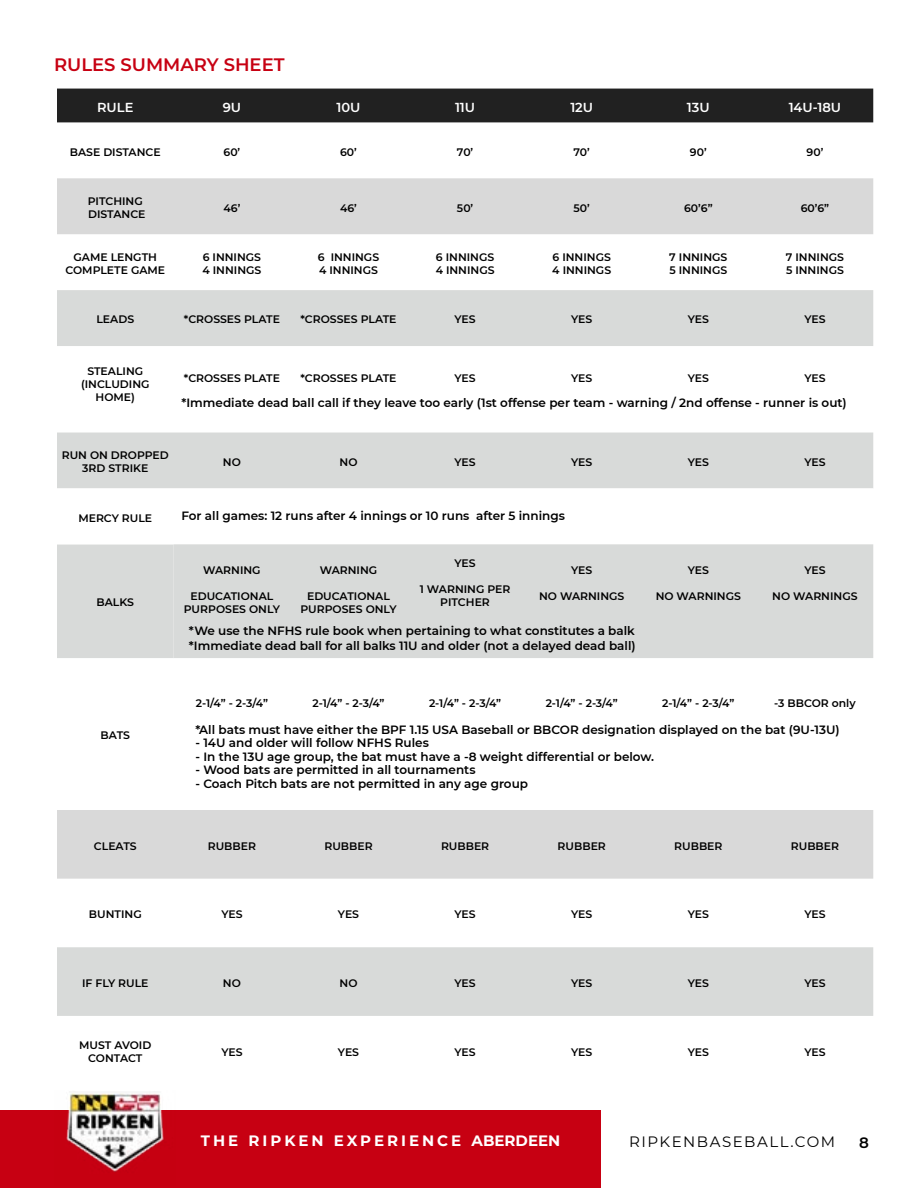
<style>
.page{position:relative;width:918px;height:1188px;background:#fff}
.page>*{position:absolute;margin:0;border:0;box-sizing:border-box;transform-origin:0 0}
.t1{font:600 18px "Montserrat";color:#c70012}
.t2{font:700 15px "Montserrat";letter-spacing:.2em;color:#fff}
.t3{font:15px "Montserrat";letter-spacing:.1em;color:#000}
.t4{font:600 15px "Montserrat";color:#000}
.t5{font:600 13.05px "Montserrat";color:#fff}
.t6{font:600 12px/15px "Montserrat";color:#000}
.t7{font:600 10.8px/13px "Montserrat";color:#000}
</style>
<div class="page">
<div style="left:0;top:1111px;width:600px;height:77px;background:#c70012"></div>
<img style="left:54px;top:1091px;width:122px;height:81px">
<div style="left:57px;top:89px;width:816px;height:33px;background:#212121"></div>
<div style="left:57px;top:178px;width:816px;height:56px;background:#d9d9d9"></div>
<svg style="left:57px;top:290px;width:816px;height:368px;fill:#d8dad9"></svg>
<svg style="left:57px;top:488px;width:816px;height:56px"></svg>
<div style="left:174px;top:544px;width:699px;height:114px;background:#d8dad9"></div>
<div style="left:57px;top:810px;width:816px;height:69px;background:#d9d9d9"></div>
<div style="left:57px;top:947px;width:816px;height:69px;background:#d8dad9"></div>
<h1 class="t1" style="left:54px;top:52px;width:232px">RULES SUMMARY SHEET</h1>
<p class="t5" style="left:97px;top:98px;width:38px">RULE</p>
<p class="t5" style="left:223px;top:98px;width:20px">9U</p>
<p class="t5" style="left:337px;top:98px;width:26px">10U</p>
<p class="t5" style="left:455px;top:98px;width:22px">11U</p>
<p class="t5" style="left:570px;top:98px;width:24px">12U</p>
<p class="t5" style="left:687px;top:98px;width:24px">13U</p>
<p class="t5" style="left:789px;top:98px;width:54px">14U-18U</p>
<p class="t7" style="left:70px;top:145px;width:92px">BASE DISTANCE</p>
<p class="t7" style="left:224px;top:145px;width:18px">60’</p>
<p class="t7" style="left:340px;top:145px;width:18px">60’</p>
<p class="t7" style="left:457px;top:145px;width:18px">70’</p>
<p class="t7" style="left:574px;top:145px;width:18px">70’</p>
<p class="t7" style="left:690px;top:145px;width:18px">90’</p>
<p class="t7" style="left:807px;top:145px;width:18px">90’</p>
<p class="t7" style="left:88px;top:194px;width:59px">PITCHING<br>DISTANCE</p>
<p class="t7" style="left:224px;top:201px;width:18px">46’</p>
<p class="t7" style="left:340px;top:201px;width:18px">46’</p>
<p class="t7" style="left:457px;top:201px;width:18px">50’</p>
<p class="t7" style="left:574px;top:201px;width:18px">50’</p>
<p class="t7" style="left:684px;top:201px;width:30px">60’6”</p>
<p class="t7" style="left:801px;top:201px;width:30px">60’6”</p>
<p class="t7" style="left:65px;top:250px;width:101px;text-align:center">GAME LENGTH<br>COMPLETE GAME</p>
<p class="t7" style="left:202px;top:250px;width:60px">6 INNINGS<br>4 INNINGS</p>
<p class="t7" style="left:318px;top:250px;width:63px">6 INNINGS<br>4 INNINGS</p>
<p class="t7" style="left:436px;top:250px;width:60px">6 INNINGS<br>4 INNINGS</p>
<p class="t7" style="left:552px;top:250px;width:60px">6 INNINGS<br>4 INNINGS</p>
<p class="t7" style="left:669px;top:250px;width:60px">7 INNINGS<br>5 INNINGS</p>
<p class="t7" style="left:786px;top:250px;width:60px">7 INNINGS<br>5 INNINGS</p>
<p class="t7" style="left:96px;top:313px;width:39px">LEADS</p>
<p class="t7" style="left:184px;top:313px;width:98px">*CROSSES PLATE</p>
<p class="t7" style="left:300px;top:313px;width:98px">*CROSSES PLATE</p>
<p class="t7" style="left:455px;top:313px;width:23px">YES</p>
<p class="t7" style="left:571px;top:313px;width:23px">YES</p>
<p class="t7" style="left:688px;top:313px;width:23px">YES</p>
<p class="t7" style="left:804px;top:313px;width:23px">YES</p>
<p class="t7" style="left:81px;top:364px;width:70px;text-align:center">STEALING (INCLUDING<br>HOME)</p>
<p class="t7" style="left:184px;top:371px;width:98px">*CROSSES PLATE</p>
<p class="t7" style="left:300px;top:371px;width:98px">*CROSSES PLATE</p>
<p class="t7" style="left:455px;top:371px;width:23px">YES</p>
<p class="t7" style="left:571px;top:371px;width:23px">YES</p>
<p class="t7" style="left:688px;top:371px;width:23px">YES</p>
<p class="t7" style="left:804px;top:371px;width:23px">YES</p>
<p class="t6" style="left:181px;top:395px;width:667px">*Immediate dead ball call if they leave too early (1st offense per team - warning / 2nd offense - runner is out)</p>
<p class="t7" style="left:62px;top:448px;width:109px;text-align:center">RUN ON DROPPED<br>3RD STRIKE</p>
<p class="t7" style="left:223px;top:455px;width:19px">NO</p>
<p class="t7" style="left:340px;top:455px;width:19px">NO</p>
<p class="t7" style="left:455px;top:455px;width:23px">YES</p>
<p class="t7" style="left:571px;top:455px;width:23px">YES</p>
<p class="t7" style="left:688px;top:455px;width:23px">YES</p>
<p class="t7" style="left:804px;top:455px;width:23px">YES</p>
<p class="t7" style="left:78px;top:511px;width:75px">MERCY RULE</p>
<p class="t7" style="left:97px;top:596px;width:39px">BALKS</p>
<p class="t7" style="left:101px;top:728px;width:31px">BATS</p>
<p class="t6" style="left:181px;top:508px;width:385px">For all games: 12 runs after 4 innings or 10 runs after 5 innings</p>
<p class="t7" style="left:203px;top:563px;width:59px">WARNING</p>
<p class="t7" style="left:184px;top:589px;width:98px;text-align:center">EDUCATIONAL<br>PURPOSES ONLY</p>
<p class="t7" style="left:320px;top:563px;width:59px">WARNING</p>
<p class="t7" style="left:300px;top:589px;width:98px;text-align:center">EDUCATIONAL<br>PURPOSES ONLY</p>
<p class="t7" style="left:455px;top:557px;width:23px">YES</p>
<p class="t7" style="left:420px;top:583px;width:92px;text-align:center">1 WARNING PER<br>PITCHER</p>
<p class="t7" style="left:571px;top:563px;width:23px">YES</p>
<p class="t7" style="left:539px;top:589px;width:87px">NO WARNINGS</p>
<p class="t6" style="left:189px;top:622px;width:448px">*We use the NFHS rule book when pertaining to what constitutes a balk *Immediate dead ball for all balks 11U and older (not a delayed dead ball)</p>
<p class="t7" style="left:688px;top:563px;width:23px">YES</p>
<p class="t7" style="left:656px;top:589px;width:87px">NO WARNINGS</p>
<p class="t7" style="left:804px;top:563px;width:23px">YES</p>
<p class="t7" style="left:772px;top:589px;width:87px">NO WARNINGS</p>
<p class="t7" style="left:196px;top:696px;width:74px">2-1/4” - 2-3/4”</p>
<p class="t7" style="left:312px;top:696px;width:74px">2-1/4” - 2-3/4”</p>
<p class="t7" style="left:429px;top:696px;width:74px">2-1/4” - 2-3/4”</p>
<p class="t7" style="left:546px;top:696px;width:74px">2-1/4” - 2-3/4”</p>
<p class="t7" style="left:662px;top:696px;width:74px">2-1/4” - 2-3/4”</p>
<p class="t7" style="left:774px;top:696px;width:83px">-3 BBCOR only</p>
<p class="t6" style="left:195px;top:722px;width:646px">*All bats must have either the BPF 1.15 USA Baseball or BBCOR designation displayed on the bat (9U-13U)</p>
<p class="t6" style="left:195px;top:735px;width:235px">- 14U and older will follow NFHS Rules</p>
<p class="t6" style="left:195px;top:749px;width:460px">- In the 13U age group, the bat must have a -8 weight differential or below.</p>
<p class="t6" style="left:195px;top:762px;width:282px">- Wood bats are permitted in all tournaments</p>
<p class="t6" style="left:195px;top:776px;width:334px">- Coach Pitch bats are not permitted in any age group</p>
<p class="t7" style="left:94px;top:839px;width:44px">CLEATS</p>
<p class="t7" style="left:208px;top:839px;width:50px">RUBBER</p>
<p class="t7" style="left:324px;top:839px;width:50px">RUBBER</p>
<p class="t7" style="left:441px;top:839px;width:50px">RUBBER</p>
<p class="t7" style="left:558px;top:839px;width:50px">RUBBER</p>
<p class="t7" style="left:674px;top:839px;width:50px">RUBBER</p>
<p class="t7" style="left:791px;top:839px;width:50px">RUBBER</p>
<p class="t7" style="left:89px;top:907px;width:54px">BUNTING</p>
<p class="t7" style="left:221px;top:907px;width:23px">YES</p>
<p class="t7" style="left:338px;top:907px;width:23px">YES</p>
<p class="t7" style="left:455px;top:907px;width:23px">YES</p>
<p class="t7" style="left:571px;top:907px;width:23px">YES</p>
<p class="t7" style="left:688px;top:907px;width:23px">YES</p>
<p class="t7" style="left:804px;top:907px;width:23px">YES</p>
<p class="t7" style="left:82px;top:976px;width:68px">IF FLY RULE</p>
<p class="t7" style="left:223px;top:976px;width:19px">NO</p>
<p class="t7" style="left:340px;top:976px;width:19px">NO</p>
<p class="t7" style="left:455px;top:976px;width:23px">YES</p>
<p class="t7" style="left:571px;top:976px;width:23px">YES</p>
<p class="t7" style="left:688px;top:976px;width:23px">YES</p>
<p class="t7" style="left:804px;top:976px;width:23px">YES</p>
<p class="t7" style="left:79px;top:1038px;width:74px;text-align:center">MUST AVOID<br>CONTACT</p>
<p class="t7" style="left:221px;top:1045px;width:23px">YES</p>
<p class="t7" style="left:338px;top:1045px;width:23px">YES</p>
<p class="t7" style="left:455px;top:1045px;width:23px">YES</p>
<p class="t7" style="left:571px;top:1045px;width:23px">YES</p>
<p class="t7" style="left:688px;top:1045px;width:23px">YES</p>
<p class="t7" style="left:804px;top:1045px;width:23px">YES</p>
<h2 class="t2" style="left:201px;top:1130px;width:361px">THE RIPKEN EXPERIENCE ABERDEEN</h2>
<h2 class="t3" style="left:629px;top:1132px;width:208px">RIPKENBASEBALL.COM</h2>
<h2 class="t4" style="left:859px;top:1132px;width:11px">8</h2>
</div>
